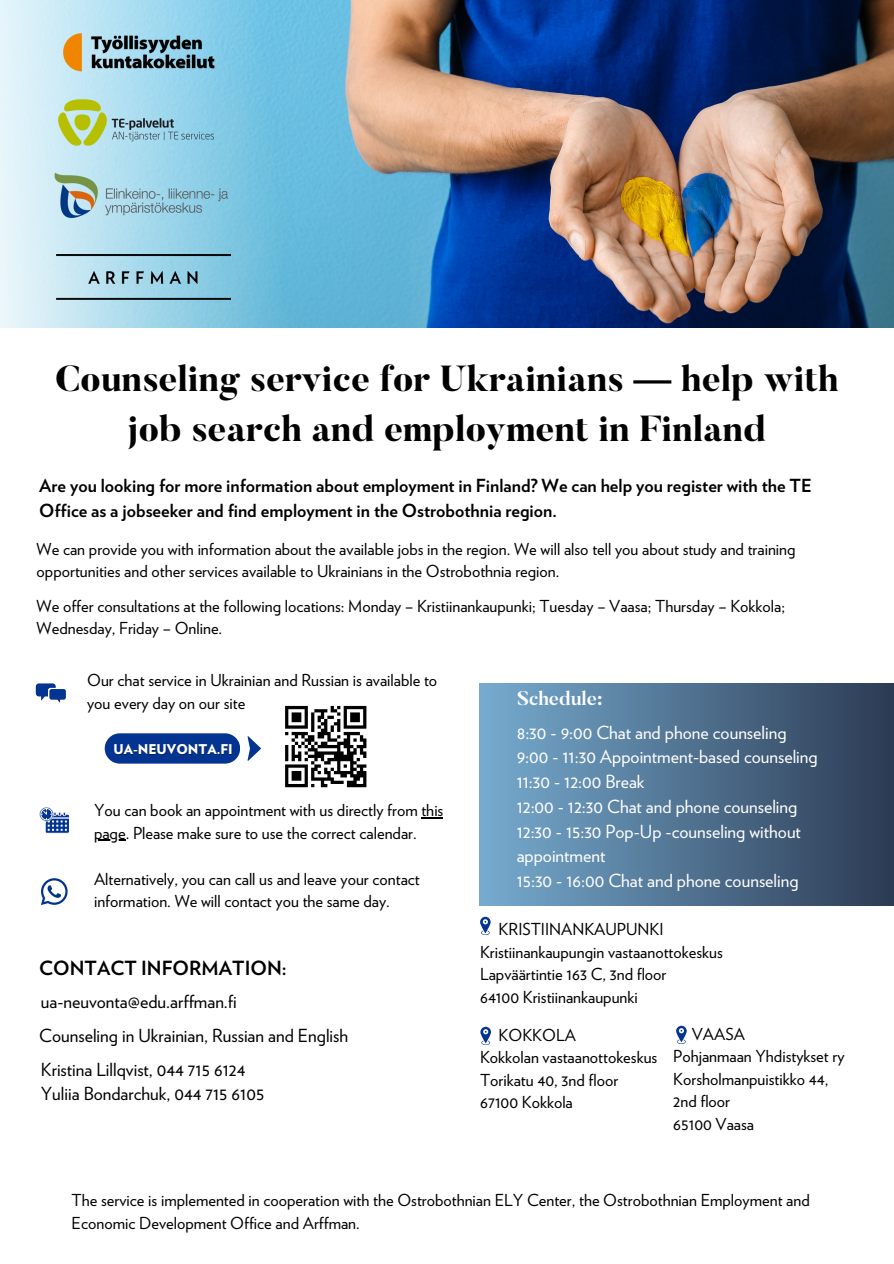
<style>
.page{position:relative;width:894px;height:1264px;background:#fff}
.page>*{position:absolute;margin:0;border:0;box-sizing:border-box;transform-origin:0 0}
.t1{font:800 36px/49.5px "Butler";color:#000;text-align:center}
.t2{font:700 19.5px "Verlag";color:#000}
.t3{font:700 19.5px "Butler";color:#fff}
.t4{font:18px/24.8px "Verlag";color:#fff}
.t5{font:700 18px/24.8px "Verlag";color:#000}
.t6{font:18px/24.8px "Verlag";color:#000}
.t7{font:16.5px/22.5px "Verlag";color:#000}
.t8{font:900 13.5px "Verlag";color:#fff}
</style>
<div class="page">
<svg style="left:421px;top:817px;width:22px;height:1px"></svg>
<hr style="left:94px;top:839px;width:32px;height:1px;background:#000">
<div style="left:480px;top:683px;width:413px;height:222px;background:linear-gradient(to right,#76abcf,#2c3b53)"></div>
<img style="left:446px;top:0;width:447px;height:327px">
<svg style="left:0;top:0;width:446px;height:328px;background:#94c3d5"></svg>
<svg style="left:36px;top:683px;width:30px;height:19px"></svg>
<svg style="left:39px;top:807px;width:31px;height:26px"></svg>
<svg style="left:41px;top:878px;width:27px;height:27px"></svg>
<svg style="left:480px;top:916px;width:10px;height:18px"></svg>
<svg style="left:676px;top:1025px;width:10px;height:18px"></svg>
<svg style="left:480px;top:1026px;width:10px;height:18px"></svg>
<div style="left:105px;top:733px;width:135px;height:30px;background:#033492;border-radius:15px"></div>
<svg style="left:285px;top:705px;width:82px;height:83px"></svg>
<svg style="left:285px;top:706px;width:81px;height:81px"></svg>
<hr style="left:347px;top:784px;width:19px;height:3px;background:#000">
<svg style="left:247px;top:736px;width:14px;height:24px"></svg>
<img style="left:56px;top:254px;width:174px;height:45px">
<img style="left:43px;top:161px;width:196px;height:68px">
<img style="left:54px;top:26px;width:173px;height:53px">
<img style="left:51px;top:92px;width:172px;height:61px">
<p class="t1" style="left:55px;top:358px;width:784px">Counseling service for Ukrainians — help with job search and employment in Finland</p>
<p class="t5" style="left:39px;top:474px;width:773px">Are you looking for more information about employment in Finland? We can help you register with the TE<br>Office as a jobseeker and find employment in the Ostrobothnia region.</p>
<h5 class="t7" style="left:37px;top:538px;width:760px">We can provide you with information about the available jobs in the region. We will also tell you about study and training opportunities and other services available to Ukrainians in the Ostrobothnia region.</h5>
<h5 class="t7" style="left:37px;top:595px;width:749px">We offer consultations at the following locations: Monday – Kristiinankaupunki; Tuesday – Vaasa; Thursday – Kokkola;<br>Wednesday, Friday – Online.</h5>
<p class="t7" style="left:87px;top:670px;width:351px">Our chat service in Ukrainian and Russian is available to you every day on our site</p>
<p class="t8" style="left:113px;top:743px;width:121px">UA-NEUVONTA.FI</p>
<p class="t7" style="left:94px;top:799px;width:351px">You can book an appointment with us directly from this</p>
<p class="t7" style="left:94px;top:822px;width:324px">page. Please make sure to use the correct calendar.</p>
<p class="t7" style="left:94px;top:868px;width:327px">Alternatively, you can call us and leave your contact information. We will contact you the same day.</p>
<p class="t2" style="left:39px;top:959px;width:249px">CONTACT INFORMATION:</p>
<h1 class="t6" style="left:41px;top:990px;width:197px">ua-neuvonta@edu.arffman.fi</h1>
<p class="t6" style="left:39px;top:1024px;width:310px">Counseling in Ukrainian, Russian and English</p>
<h5 class="t6" style="left:41px;top:1057px;width:225px">Kristina Lillqvist, 044 715 6124<br>Yuliia Bondarchuk, 044 715 6105</h5>
<p class="t3" style="left:516px;top:690px;width:87px">Schedule:</p>
<p class="t4" style="left:516px;top:721px;width:302px">8:30 - 9:00 Chat and phone counseling 9:00 - 11:30 Appointment-based counseling 11:30 - 12:00 Break<br>12:00 - 12:30 Chat and phone counseling 12:30 - 15:30 Pop-Up -counseling without appointment<br>15:30 - 16:00 Chat and phone counseling</p>
<p class="t7" style="left:480px;top:918px;width:244px;text-indent:19px">KRISTIINANKAUPUNKI<br>Kristiinankaupungin vastaanottokeskus<br>Lapväärtintie 163 C, 3nd floor<br>64100 Kristiinankaupunki</p>
<p class="t7" style="left:673px;top:1023px;width:173px;text-indent:19px">VAASA<br>Pohjanmaan Yhdistykset ry<br>Korsholmanpuistikko 44,<br>2nd floor<br>65100 Vaasa</p>
<p class="t7" style="left:480px;top:1024px;width:179px;text-indent:19px">KOKKOLA<br>Kokkolan vastaanottokeskus<br>Torikatu 40, 3nd floor<br>67100 Kokkola</p>
<h4 class="t7" style="left:72px;top:1189px;width:739px">The service is implemented in cooperation with the Ostrobothnian ELY Center, the Ostrobothnian Employment and<br>Economic Development Office and Arffman.</h4>
</div>
